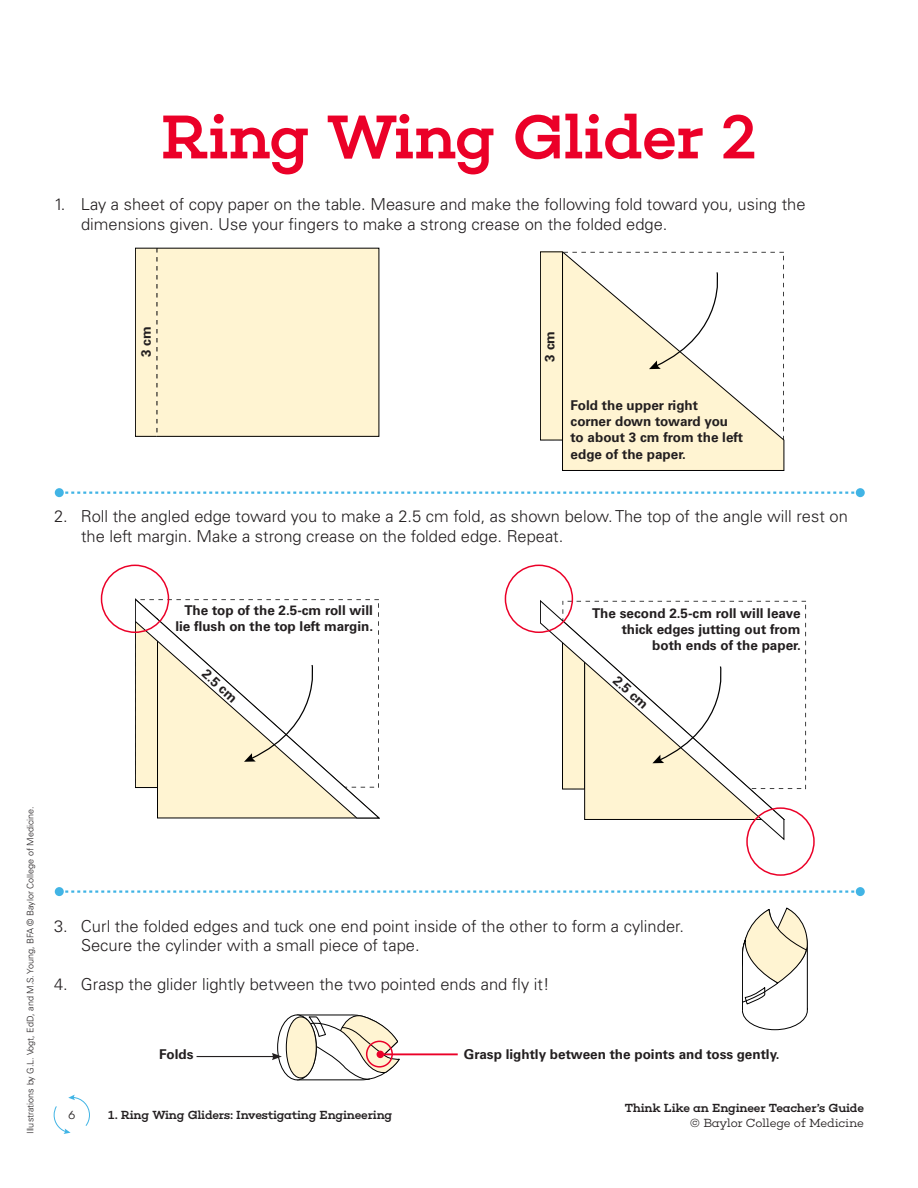
<style>
.page{position:relative;width:918px;height:1188px;background:#fff}
.page>*{position:absolute;margin:0;border:0;box-sizing:border-box;transform-origin:0 0}
.t1{font:500 63px "Choplin";letter-spacing:-.025em;color:#eb0028}
.t2{font:300 16.5px/19.5px "Univers LT Std";color:#231f20}
.t3{font:700 13.5px/16.2px "Univers LT Std";color:#231f20;text-align:right}
.t4{font:500 12px "Choplin";letter-spacing:-.02em;color:#231f20}
.t5{font:300 12px "Choplin";letter-spacing:-.025em;color:#231f20}
.t6{font:300 9px "Univers LT Std";color:#231f20}
</style>
<div class="page">
<svg style="left:54px;top:1095px;width:36px;height:39px"></svg>
<div style="left:135px;top:248px;width:244px;height:188px;background:#fff4d2"></div>
<div style="left:135px;top:248px;width:244px;height:189px;border:1px solid #000"></div>
<svg style="left:157px;top:248px;width:1px;height:188px"></svg>
<svg style="left:561px;top:251px;width:223px;height:220px"></svg>
<div style="left:540px;top:252px;width:23px;height:188px;background:#fff4d2"></div>
<div style="left:540px;top:251px;width:23px;height:189px;border:1px solid #000"></div>
<svg style="left:649px;top:271px;width:78px;height:98px"></svg>
<svg style="left:135px;top:598px;width:245px;height:220px"></svg>
<svg style="left:244px;top:664px;width:78px;height:98px"></svg>
<div style="left:101px;top:565px;width:68px;height:68px;border:2px solid #eb0028;border-radius:50%"></div>
<svg style="left:540px;top:600px;width:245px;height:240px"></svg>
<svg style="left:562px;top:619px;width:223px;height:201px"></svg>
<div style="left:746px;top:807px;width:69px;height:69px;border:2px solid #eb0028;border-radius:50%"></div>
<div style="left:505px;top:565px;width:68px;height:68px;border:2px solid #eb0028;border-radius:50%"></div>
<hr style="left:380px;top:1053px;width:78px;height:2px;background:#eb0028">
<svg style="left:742px;top:908px;width:66px;height:122px"></svg>
<svg style="left:65px;top:890px;width:791px;height:3px"></svg>
<div style="left:55px;top:887px;width:9px;height:9px;background:#41b4e5;border-radius:50%"></div>
<div style="left:856px;top:887px;width:9px;height:9px;background:#41b4e5;border-radius:50%"></div>
<svg style="left:65px;top:492px;width:791px;height:2px"></svg>
<div style="left:55px;top:488px;width:9px;height:9px;background:#41b4e5;border-radius:50%"></div>
<div style="left:856px;top:488px;width:9px;height:9px;background:#41b4e5;border-radius:50%"></div>
<hr style="left:197px;top:1056px;width:77px;height:1px;background:#231f20">
<svg style="left:272px;top:1015px;width:128px;height:65px"></svg>
<p class="t1" style="left:160px;top:100px;width:599px">Ring Wing Glider 2</p>
<p class="t2" style="left:81px;top:194px;width:726px;text-indent:-27px">1. Lay a sheet of copy paper on the table. Measure and make the following fold toward you, using the dimensions given. Use your fingers to make a strong crease on the folded edge.</p>
<p class="t3" style="left:138px;top:357px;width:32px;rotate:-90deg">3 cm</p>
<p class="t3" style="left:542px;top:362px;width:32px;rotate:-90deg">3 cm</p>
<p class="t3" style="left:571px;top:397px;width:174px;text-align:left">Fold the upper right<br>corner down toward you to about 3 cm from the left edge of the paper.</p>
<p class="t2" style="left:81px;top:506px;width:768px;text-indent:-27px">2. Roll the angled edge toward you to make a 2.5 cm fold, as shown below. The top of the angle will rest on the left margin. Make a strong crease on the folded edge. Repeat.</p>
<p class="t3" style="left:175px;top:602px;width:199px">The top of the 2.5-cm roll will lie flush on the top left margin.</p>
<p class="t3" style="left:210px;top:666px;width:44px;rotate:42deg">2.5 cm</p>
<p class="t3" style="left:592px;top:605px;width:210px">The second 2.5-cm roll will leave thick edges jutting out from both ends of the paper.</p>
<p class="t3" style="left:621px;top:672px;width:44px;rotate:42deg">2.5 cm</p>
<p class="t6" style="left:25px;top:1134px;width:329px;rotate:-90deg">Illustrations by G.L. Vogt, EdD, and M.S. Young, BFA © Baylor College of Medicine.</p>
<p class="t2" style="left:81px;top:916px;width:605px;text-indent:-27px">3. Curl the folded edges and tuck one end point inside of the other to form a cylinder.<br>Secure the cylinder with a small piece of tape.</p>
<p class="t2" style="left:54px;top:974px;width:497px">4. Grasp the glider lightly between the two pointed ends and fly it!</p>
<p class="t5" style="left:68px;top:1108px;width:9px">6</p>
<p class="t3" style="left:159px;top:1046px;width:36px">Folds</p>
<p class="t3" style="left:464px;top:1046px;width:317px">Grasp lightly between the points and toss gently.</p>
<p class="t4" style="left:108px;top:1108px;width:286px">1. Ring Wing Gliders: Investigating Engineering</p>
<p class="t4" style="left:625px;top:1101px;width:241px">Think Like an Engineer Teacher’s Guide</p>
<p class="t5" style="left:690px;top:1116px;width:176px">© Baylor College of Medicine</p>
</div>
